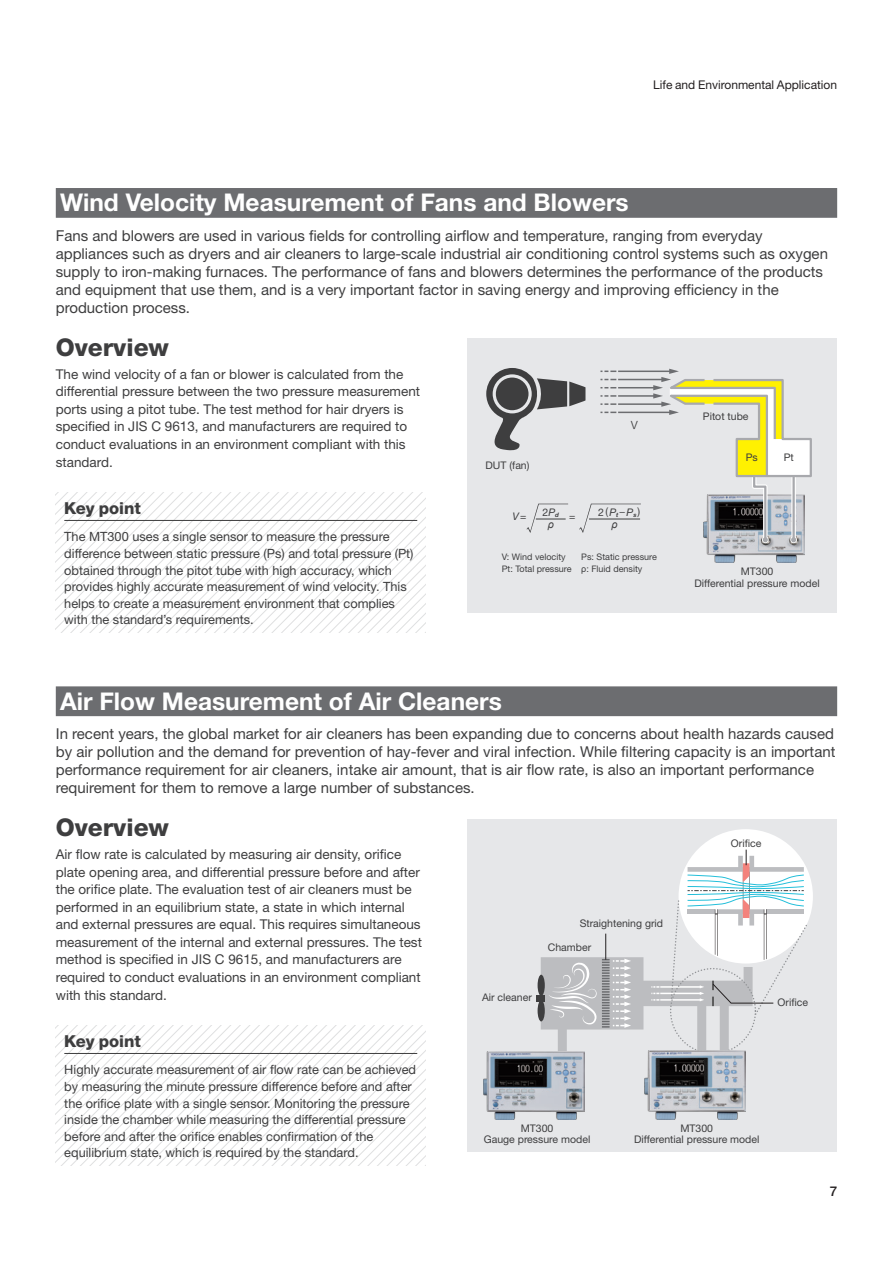
<style>
.page{position:relative;width:893px;height:1263px;background:#fff}
.page>*{position:absolute;margin:0;border:0;box-sizing:border-box;transform-origin:0 0}
.t1{font:700 24.45px "Helvetica Neue LT Std";color:#fff}
.t2{font:800 24.45px "Helvetica Neue LT Std";color:#3e3e3f}
.t3{font:800 16.5px "Helvetica Neue LT Std";color:#3e3e3f}
.t4{font:15px/18px "Helvetica Neue LT Std";color:#3e3e3f}
.t5{font:13.5px/17.5px "Helvetica Neue LT Std";color:#3e3e3f}
.t6{font:500 13.5px "Helvetica Neue LT Std";color:#231f20}
.t7{font:12.75px/16.5px "Helvetica Neue LT Std";color:#3e3e3f}
.t8{font:12px "Helvetica Neue LT Std";color:#231f20}
.t9{font:10.5px/11.2px "Helvetica Neue LT Std";color:#3e3e3f;text-align:center}
.t10{font:italic 10.5px "Helvetica Neue LT Std";color:#3e3e3f}
.t11{font:italic 10.5px "Arial";color:#3e3e3f}
.t12{font:10.5px "Koz Go Pr 6 N";color:#3e3e3f}
.t13{font:9px/12.1px "Helvetica Neue LT Std";color:#3e3e3f}
.s1{font-style:normal}
.s2{font-weight:700;font-style:italic;font-size:6.15px}
.s3{font-style:italic}
.s4{font-family:"Arial"}
</style>
<div class="page">
<div style="left:467px;top:339px;width:370px;height:274px;background:#e6e7e9"></div>
<svg style="left:486px;top:368px;width:99px;height:83px"></svg>
<svg style="left:600px;top:371px;width:17px;height:1px"></svg>
<svg style="left:600px;top:379px;width:17px;height:1px"></svg>
<svg style="left:600px;top:387px;width:17px;height:1px"></svg>
<svg style="left:600px;top:395px;width:17px;height:2px"></svg>
<svg style="left:600px;top:403px;width:17px;height:2px"></svg>
<svg style="left:600px;top:412px;width:17px;height:1px"></svg>
<hr style="left:618px;top:371px;width:53px;height:1px;background:#6c6d70">
<hr style="left:618px;top:379px;width:45px;height:1px;background:#6c6d70">
<hr style="left:618px;top:387px;width:37px;height:1px;background:#6c6d70">
<hr style="left:618px;top:395px;width:37px;height:2px;background:#6c6d70">
<hr style="left:618px;top:403px;width:45px;height:2px;background:#6c6d70">
<hr style="left:618px;top:412px;width:53px;height:1px;background:#6c6d70">
<img style="left:706px;top:544px;width:98px;height:19px">
<svg style="left:653px;top:369px;width:159px;height:175px"></svg>
<svg style="left:527px;top:504px;width:41px;height:29px"></svg>
<svg style="left:579px;top:504px;width:62px;height:29px"></svg>
<div style="left:467px;top:819px;width:370px;height:332px;background:#e6e7e9"></div>
<div style="left:679px;top:829px;width:134px;height:134px;background:#fff;border-radius:50%"></div>
<div style="left:536px;top:995px;width:9px;height:6px;background:#3e3e3f"></div>
<div style="left:538px;top:975px;width:7px;height:21px;background:#3e3e3f;border-radius:50%"></div>
<div style="left:538px;top:1000px;width:7px;height:21px;background:#3e3e3f;border-radius:50%"></div>
<img style="left:484px;top:1051px;width:100px;height:68px">
<img style="left:645px;top:1076px;width:101px;height:43px">
<svg style="left:541px;top:850px;width:266px;height:226px"></svg>
<svg style="left:56px;top:1025px;width:370px;height:141px"></svg>
<hr style="left:64px;top:1053px;width:353px;height:1px;background:#3e3e3f">
<div style="left:56px;top:686px;width:781px;height:30px;background:#6c6d70"></div>
<svg style="left:56px;top:492px;width:370px;height:141px"></svg>
<hr style="left:64px;top:520px;width:353px;height:1px;background:#3e3e3f">
<div style="left:56px;top:188px;width:781px;height:30px;background:#6c6d70"></div>
<p class="t8" style="left:653px;top:78px;width:186px">Life and Environmental Application</p>
<h1 class="t1" style="left:60px;top:188px;width:570px">Wind Velocity Measurement of Fans and Blowers</h1>
<p class="t4" style="left:56px;top:227px;width:774px">Fans and blowers are used in various fields for controlling airflow and temperature, ranging from everyday appliances such as dryers and air cleaners to large-scale industrial air conditioning control systems such as oxygen supply to iron-making furnaces. The performance of fans and blowers determines the performance of the products and equipment that use them, and is a very important factor in saving energy and improving efficiency in the production process.</p>
<h1 class="t2" style="left:56px;top:333px;width:115px">Overview</h1>
<p class="t5" style="left:56px;top:365px;width:366px">The wind velocity of a fan or blower is calculated from the differential pressure between the two pressure measurement ports using a pitot tube. The test method for hair dryers is specified in JIS C 9613, and manufacturers are required to conduct evaluations in an environment compliant with this standard.</p>
<p class="t9" style="left:703px;top:410px;width:47px">Pitot tube</p>
<p class="t12" style="left:629px;top:420px;width:12px">Ｖ</p>
<p class="t9" style="left:746px;top:451px;width:14px">Ps</p>
<p class="t9" style="left:784px;top:451px;width:12px">Pt</p>
<p class="t9" style="left:486px;top:459px;width:45px">DUT (fan)</p>
<p class="t3" style="left:64px;top:498px;width:78px">Key point</p>
<p class="t7" style="left:64px;top:528px;width:351px">The MT300 uses a single sensor to measure the pressure difference between static pressure (Ps) and total pressure (Pt) obtained through the pitot tube with high accuracy, which provides highly accurate measurement of wind velocity. This helps to create a measurement environment that complies with the standard’s requirements.</p>
<p class="t10" style="left:512px;top:510px;width:16px">V<span class="s1">=</span></p>
<p class="t9" style="left:543px;top:509px;width:35px">2<sup>P</sup><span class="s2">d</span> =</p>
<p class="t9" style="left:598px;top:506px;width:43px">2(<span class="s3">P</span><sub>t</sub>− <span class="s3">P</span><sub>s</sub>)</p>
<p class="t11" style="left:548px;top:518px;width:8px">ρ</p>
<p class="t11" style="left:611px;top:518px;width:8px">ρ</p>
<p class="t13" style="left:502px;top:551px;width:65px">V: Wind velocity</p>
<p class="t13" style="left:502px;top:551px;width:157px;text-indent:79px">Ps: Static pressure<br>Pt: Total pressure <span class="s4">ρ</span>: Fluid density</p>
<p class="t9" style="left:694px;top:565px;width:127px;line-height:12px">MT300<br>Differential pressure model</p>
<h1 class="t1" style="left:60px;top:686px;width:443px">Air Flow Measurement of Air Cleaners</h1>
<p class="t4" style="left:56px;top:725px;width:781px">In recent years, the global market for air cleaners has been expanding due to concerns about health hazards caused by air pollution and the demand for prevention of hay-fever and viral infection. While filtering capacity is an important performance requirement for air cleaners, intake air amount, that is air flow rate, is also an important performance requirement for them to remove a large number of substances.</p>
<h1 class="t2" style="left:56px;top:813px;width:115px">Overview</h1>
<p class="t5" style="left:56px;top:845px;width:368px">Air flow rate is calculated by measuring air density, orifice plate opening area, and differential pressure before and after the orifice plate. The evaluation test of air cleaners must be performed in an equilibrium state, a state in which internal and external pressures are equal. This requires simultaneous measurement of the internal and external pressures. The test method is specified in JIS C 9615, and manufacturers are required to conduct evaluations in an environment compliant with this standard.</p>
<p class="t9" style="left:731px;top:837px;width:32px">Orifice</p>
<p class="t9" style="left:580px;top:917px;width:85px">Straightening grid</p>
<p class="t9" style="left:548px;top:941px;width:45px">Chamber</p>
<p class="t9" style="left:482px;top:991px;width:51px">Air cleaner</p>
<p class="t9" style="left:777px;top:997px;width:32px">Orifice</p>
<p class="t3" style="left:64px;top:1031px;width:78px">Key point</p>
<p class="t7" style="left:64px;top:1061px;width:353px">Highly accurate measurement of air flow rate can be achieved by measuring the minute pressure difference before and after the orifice plate with a single sensor. Monitoring the pressure inside the chamber while measuring the differential pressure before and after the orifice enables confirmation of the equilibrium state, which is required by the standard.</p>
<p class="t9" style="left:484px;top:1122px;width:108px">MT300<br>Gauge pressure model</p>
<p class="t9" style="left:634px;top:1122px;width:127px">MT300<br>Differential pressure model</p>
<p class="t6" style="left:830px;top:1183px;width:9px">7</p>
</div>
